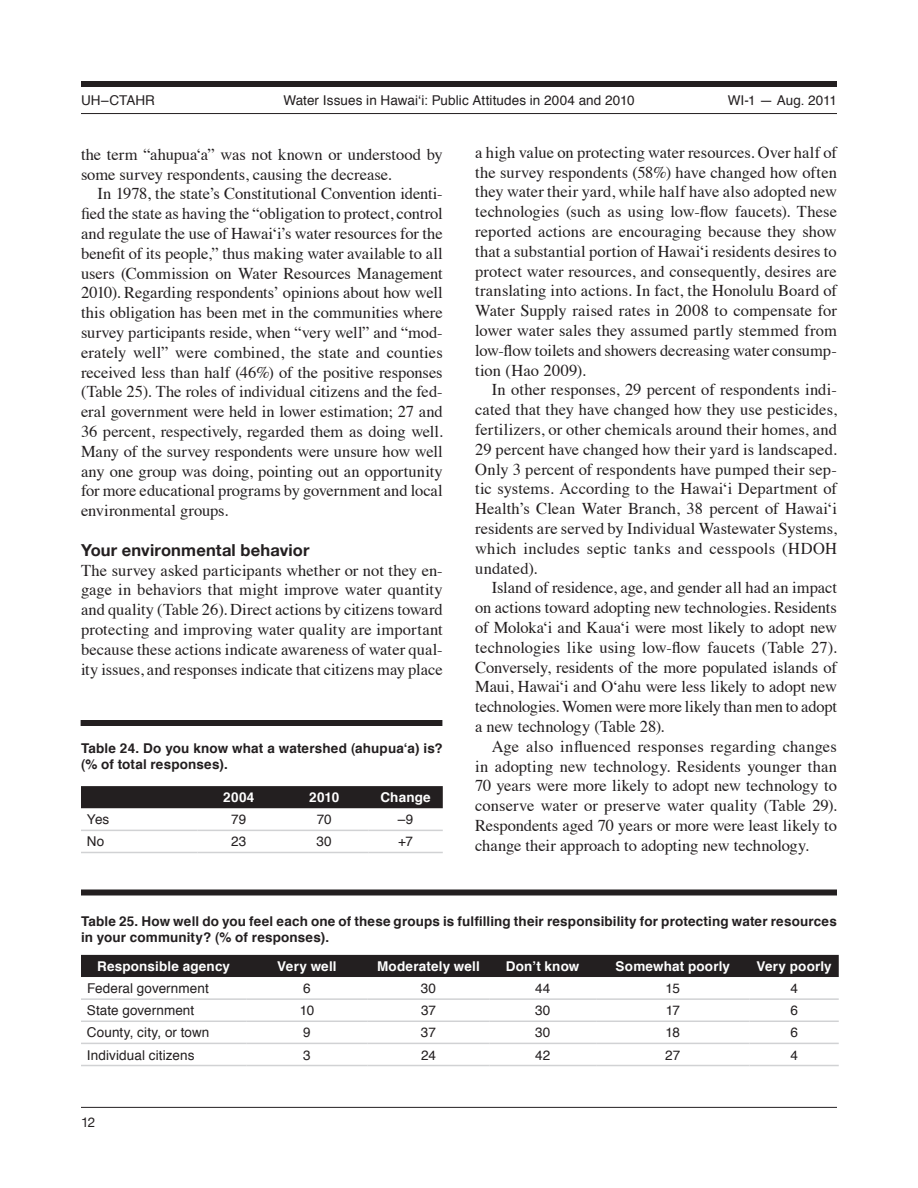
<style>
.page{position:relative;width:918px;height:1188px;background:#fff}
.page>*{position:absolute;margin:0;border:0;box-sizing:border-box;transform-origin:0 0}
.t1{font:16.5px/19.8px "Times";letter-spacing:-.005em;color:#231f20;text-align:justify}
.t2{font:700 16.5px "Helvetica Neue";letter-spacing:.01em;color:#231f20}
.t3{font:700 13.5px/16.2px "Helvetica";letter-spacing:.01em;color:#231f20}
.t4{font:13.5px "Helvetica";letter-spacing:.005em;color:#231f20}
.t5{font:700 13.5px "Helvetica";letter-spacing:.01em;color:#fff}
.t6{font:13.5px "Helvetica Neue";color:#231f20}
</style>
<div class="page">
<div style="left:81px;top:81px;width:756px;height:6px;background:#231f20"></div>
<hr style="left:81px;top:113px;width:756px;height:1px;background:#231f20">
<hr style="left:81px;top:1107px;width:756px;height:1px;background:#231f20">
<div style="left:81px;top:955px;width:758px;height:22px;background:#231f20"></div>
<hr style="left:81px;top:998px;width:165px;height:2px;background:#d1d2d4">
<hr style="left:246px;top:998px;width:122px;height:2px;background:#d1d2d4">
<hr style="left:368px;top:998px;width:121px;height:2px;background:#d1d2d4">
<hr style="left:489px;top:998px;width:107px;height:2px;background:#d1d2d4">
<hr style="left:596px;top:998px;width:154px;height:2px;background:#d1d2d4">
<hr style="left:750px;top:998px;width:89px;height:2px;background:#d1d2d4">
<hr style="left:81px;top:1021px;width:165px;height:1px;background:#d1d2d4">
<hr style="left:246px;top:1021px;width:122px;height:1px;background:#d1d2d4">
<hr style="left:368px;top:1021px;width:121px;height:1px;background:#d1d2d4">
<hr style="left:489px;top:1021px;width:107px;height:1px;background:#d1d2d4">
<hr style="left:596px;top:1021px;width:154px;height:1px;background:#d1d2d4">
<hr style="left:750px;top:1021px;width:89px;height:1px;background:#d1d2d4">
<hr style="left:81px;top:1043px;width:165px;height:1px;background:#d1d2d4">
<hr style="left:246px;top:1043px;width:122px;height:1px;background:#d1d2d4">
<hr style="left:368px;top:1043px;width:121px;height:1px;background:#d1d2d4">
<hr style="left:489px;top:1043px;width:107px;height:1px;background:#d1d2d4">
<hr style="left:596px;top:1043px;width:154px;height:1px;background:#d1d2d4">
<hr style="left:750px;top:1043px;width:89px;height:1px;background:#d1d2d4">
<hr style="left:81px;top:1065px;width:165px;height:1px;background:#d1d2d4">
<hr style="left:246px;top:1065px;width:122px;height:1px;background:#d1d2d4">
<hr style="left:368px;top:1065px;width:121px;height:1px;background:#d1d2d4">
<hr style="left:489px;top:1065px;width:107px;height:1px;background:#d1d2d4">
<hr style="left:596px;top:1065px;width:154px;height:1px;background:#d1d2d4">
<hr style="left:750px;top:1065px;width:89px;height:1px;background:#d1d2d4">
<div style="left:81px;top:890px;width:756px;height:6px;background:#231f20"></div>
<div style="left:81px;top:786px;width:362px;height:22px;background:#231f20"></div>
<hr style="left:81px;top:830px;width:117px;height:1px;background:#d1d2d4">
<hr style="left:198px;top:830px;width:82px;height:1px;background:#d1d2d4">
<hr style="left:280px;top:830px;width:88px;height:1px;background:#d1d2d4">
<hr style="left:368px;top:830px;width:75px;height:1px;background:#d1d2d4">
<hr style="left:81px;top:852px;width:117px;height:1px;background:#d1d2d4">
<hr style="left:198px;top:852px;width:82px;height:1px;background:#d1d2d4">
<hr style="left:280px;top:852px;width:88px;height:1px;background:#d1d2d4">
<hr style="left:368px;top:852px;width:75px;height:1px;background:#d1d2d4">
<div style="left:81px;top:720px;width:361px;height:6px;background:#231f20"></div>
<p class="t4" style="left:81px;top:90px;width:76px">UH–CTAHR</p>
<p class="t4" style="left:283px;top:90px;width:353px">Water Issues in Hawai‘i: Public Attitudes in 2004 and 2010</p>
<p class="t4" style="left:728px;top:90px;width:111px">WI-1 — Aug. 2011</p>
<p class="t1" style="left:81px;top:143px;width:363px">the term “ahupua‘a” was not known or understood by some survey respondents, causing the decrease.</p>
<p class="t1" style="left:81px;top:183px;width:363px;text-indent:16px">In 1978, the state’s Constitutional Convention identi&shy;fied the state as having the “obligation to protect, control and regulate the use of Hawai‘i’s water resources for the benefit of its people,” thus making water available to all users (Commission on Water Resources Management 2010). Regarding respondents’ opinions about how well this obligation has been met in the communities where survey participants reside, when “very well” and “mod&shy;erately well” were combined, the state and counties received less than half (46%) of the positive responses (Table 25). The roles of individual citizens and the fed&shy;eral government were held in lower estimation; 27 and 36 percent, respectively, regarded them as doing well.<br>Many of the survey respondents were unsure how well any one group was doing, pointing out an opportunity for more educational programs by government and local environmental groups.</p>
<p class="t2" style="left:81px;top:540px;width:230px">Your environmental behavior</p>
<p class="t1" style="left:81px;top:559px;width:363px">The survey asked participants whether or not they en&shy;gage in behaviors that might improve water quantity and quality (Table 26). Direct actions by citizens toward protecting and improving water quality are important because these actions indicate awareness of water qual&shy;ity issues, and responses indicate that citizens may place</p>
<p class="t3" style="left:81px;top:740px;width:363px">Table 24. Do you know what a watershed (ahupua‘a) is? (% of total responses).</p>
<p class="t5" style="left:223px;top:787px;width:33px">2004</p>
<p class="t5" style="left:309px;top:787px;width:32px">2010</p>
<p class="t5" style="left:380px;top:787px;width:52px">Change</p>
<p class="t4" style="left:87px;top:809px;width:24px">Yes</p>
<p class="t4" style="left:231px;top:809px;width:17px">79</p>
<p class="t4" style="left:317px;top:809px;width:16px">70</p>
<p class="t4" style="left:398px;top:809px;width:17px">–9</p>
<p class="t4" style="left:87px;top:831px;width:19px">No</p>
<p class="t4" style="left:231px;top:831px;width:17px">23</p>
<p class="t4" style="left:317px;top:831px;width:17px">30</p>
<p class="t4" style="left:398px;top:831px;width:16px">+7</p>
<p class="t1" style="left:475px;top:141px;width:363px">a high value on protecting water resources. Over half of the survey respondents (58%) have changed how often they water their yard, while half have also adopted new technologies (such as using low-flow faucets). These reported actions are encouraging because they show that a substantial portion of Hawai‘i residents desires to protect water resources, and consequently, desires are translating into actions. In fact, the Honolulu Board of Water Supply raised rates in 2008 to compensate for lower water sales they assumed partly stemmed from low-flow toilets and showers decreasing water consump&shy;tion (Hao 2009).</p>
<p class="t1" style="left:475px;top:379px;width:363px;text-indent:16px">In other responses, 29 percent of respondents indi&shy;cated that they have changed how they use pesticides, fertilizers, or other chemicals around their homes, and 29 percent have changed how their yard is landscaped.<br>Only 3 percent of respondents have pumped their sep&shy;tic systems. According to the Hawai‘i Department of Health’s Clean Water Branch, 38 percent of Hawai‘i residents are served by Individual Wastewater Systems, which includes septic tanks and cesspools (HDOH undated).</p>
<p class="t1" style="left:475px;top:577px;width:363px;text-indent:16px">Island of residence, age, and gender all had an impact on actions toward adopting new technologies. Residents of Moloka‘i and Kaua‘i were most likely to adopt new technologies like using low-flow faucets (Table 27).<br>Conversely, residents of the more populated islands of Maui, Hawai‘i and O‘ahu were less likely to adopt new technologies. Women were more likely than men to adopt a new technology (Table 28).</p>
<p class="t1" style="left:475px;top:735px;width:363px;text-indent:16px">Age also influenced responses regarding changes in adopting new technology. Residents younger than 70 years were more likely to adopt new technology to conserve water or preserve water quality (Table 29).<br>Respondents aged 70 years or more were least likely to change their approach to adopting new technology.</p>
<p class="t3" style="left:81px;top:913px;width:757px">Table 25. How well do you feel each one of these groups is fulfilling their responsibility for protecting water resources in your community? (% of responses).</p>
<p class="t5" style="left:97px;top:955px;width:134px">Responsible agency</p>
<p class="t5" style="left:277px;top:955px;width:61px">Very well</p>
<p class="t5" style="left:377px;top:955px;width:104px">Moderately well</p>
<p class="t5" style="left:506px;top:955px;width:75px">Don’t know</p>
<p class="t5" style="left:616px;top:955px;width:116px">Somewhat poorly</p>
<p class="t5" style="left:757px;top:955px;width:77px">Very poorly</p>
<p class="t4" style="left:87px;top:978px;width:123px">Federal government</p>
<p class="t4" style="left:303px;top:978px;width:9px">6</p>
<p class="t4" style="left:421px;top:978px;width:17px">30</p>
<p class="t4" style="left:535px;top:978px;width:17px">44</p>
<p class="t4" style="left:666px;top:978px;width:16px">15</p>
<p class="t4" style="left:790px;top:978px;width:9px">4</p>
<p class="t4" style="left:87px;top:1000px;width:109px">State government</p>
<p class="t4" style="left:300px;top:1000px;width:16px">10</p>
<p class="t4" style="left:421px;top:1000px;width:16px">37</p>
<p class="t4" style="left:535px;top:1000px;width:17px">30</p>
<p class="t4" style="left:666px;top:1000px;width:16px">17</p>
<p class="t4" style="left:790px;top:1000px;width:9px">6</p>
<p class="t4" style="left:87px;top:1022px;width:124px">County, city, or town</p>
<p class="t4" style="left:303px;top:1022px;width:9px">9</p>
<p class="t4" style="left:421px;top:1022px;width:16px">37</p>
<p class="t4" style="left:535px;top:1022px;width:17px">30</p>
<p class="t4" style="left:666px;top:1022px;width:16px">18</p>
<p class="t4" style="left:790px;top:1022px;width:9px">6</p>
<p class="t4" style="left:87px;top:1044px;width:109px">Individual citizens</p>
<p class="t4" style="left:303px;top:1044px;width:9px">3</p>
<p class="t4" style="left:421px;top:1044px;width:16px">24</p>
<p class="t4" style="left:535px;top:1044px;width:17px">42</p>
<p class="t4" style="left:665px;top:1044px;width:17px">27</p>
<p class="t4" style="left:790px;top:1044px;width:9px">4</p>
<p class="t6" style="left:81px;top:1114px;width:16px">12</p>
</div>
